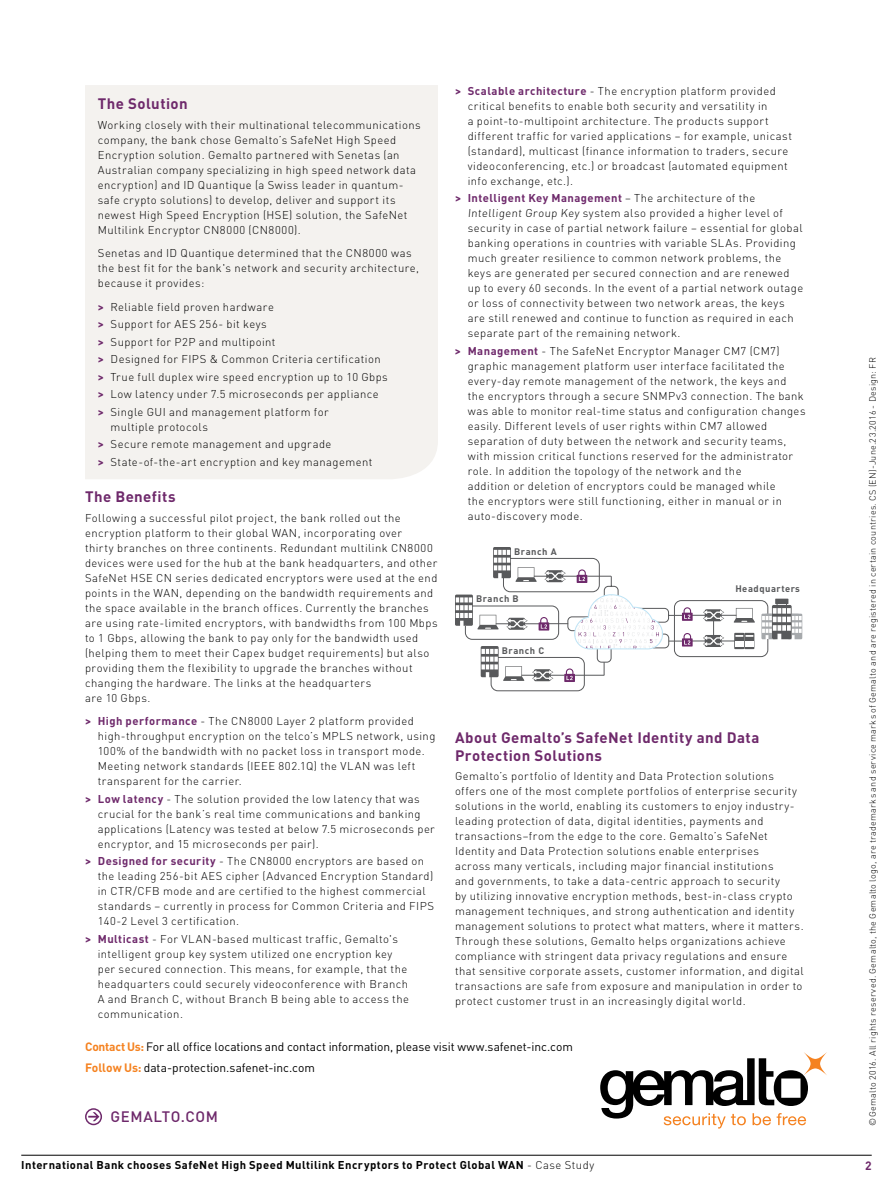
<style>
.page{position:relative;width:893px;height:1191px;background:#fff}
.page>*{position:absolute;margin:0;border:0;box-sizing:border-box;transform-origin:0 0}
.t1{font:700 15px/18px "DIN Pro";letter-spacing:.03em;color:#6e296b}
.t2{font:500 15px "DIN Pro";letter-spacing:.04em;color:#6e296b}
.t3{font:12px/21px "DIN Pro";letter-spacing:-.005em;color:#000}
.t4{font:700 12px "DIN Pro";color:#6e296b}
.t5{font:300 11.25px/15px "DIN Pro";letter-spacing:.04em;color:#000}
.t6{font:700 11.25px "DIN Pro";letter-spacing:.04em;color:#000}
.t7{font:700 9.45px "DIN Pro";letter-spacing:.055em;color:#58595b}
.t8{font:300 9px "DIN Pro";letter-spacing:.025em;color:#000}
.s1{font-weight:700;color:#6e296b}
.s2{font-weight:700;color:#f58220}
.s3{font-weight:300}
</style>
<div class="page">
<hr style="left:21px;top:1155px;width:851px;height:1px;background:#000">
<div style="left:85px;top:85px;width:353px;height:394px;background:#f4f2ef"></div>
<svg style="left:600px;top:1052px;width:227px;height:76px"></svg>
<svg style="left:85px;top:1108px;width:17px;height:17px"></svg>
<svg style="left:761px;top:598px;width:41px;height:41px"></svg>
<div style="left:491px;top:657px;width:94px;height:34px;border:1px solid #58595b;border-radius:7px"></div>
<svg style="left:455px;top:547px;width:300px;height:135px"></svg>
<h1 class="t1" style="left:98px;top:94px;width:91px">The Solution</h1>
<p class="t5" style="left:98px;top:116px;width:324px">Working closely with their multinational telecommunications company, the bank chose Gemalto’s SafeNet High Speed Encryption solution. Gemalto partnered with Senetas (an Australian company specializing in high speed network data encryption) and ID Quantique (a Swiss leader in quantum&shy;safe crypto solutions) to develop, deliver and support its newest High Speed Encryption (HSE) solution, the SafeNet Multilink Encryptor CN8000 (CN8000).</p>
<p class="t5" style="left:98px;top:245px;width:323px">Senetas and ID Quantique determined that the CN8000 was the best fit for the bank's network and security architecture, because it provides:</p>
<p class="t5" style="left:98px;top:297px;width:292px;line-height:17.5px"><span class="s1">&gt;</span> Reliable field proven hardware<br><span class="s1">&gt;</span> Support for AES 256- bit keys<br><span class="s1">&gt;</span> Support for P2P and multipoint<br><span class="s1">&gt;</span> Designed for FIPS &amp; Common Criteria certification <span class="s1">&gt;</span> True full duplex wire speed encryption up to 10 Gbps <span class="s1">&gt;</span> Low latency under 7.5 microseconds per appliance<br><span class="s1">&gt;</span> Single GUI and management platform for</p>
<p class="t5" style="left:98px;top:417px;width:276px;line-height:17.5px;text-indent:13px">multiple protocols<br><span class="s1">&gt;</span> Secure remote management and upgrade<br><span class="s1">&gt;</span> State-of-the-art encryption and key management</p>
<h1 class="t1" style="left:85px;top:487px;width:92px">The Benefits</h1>
<p class="t5" style="left:85px;top:509px;width:354px">Following a successful pilot project, the bank rolled out the encryption platform to their global WAN, incorporating over<br>thirty branches on three continents. Redundant multilink CN8000 devices were used for the hub at the bank headquarters, and other SafeNet HSE CN series dedicated encryptors were used at the end points in the WAN, depending on the bandwidth requirements and the space available in the branch offices. Currently the branches are using rate-limited encryptors, with bandwidths from 100 Mbps to 1 Gbps, allowing the bank to pay only for the bandwidth used (helping them to meet their Capex budget requirements) but also providing them the flexibility to upgrade the branches without changing the hardware. The links at the headquarters<br>are 10 Gbps.</p>
<p class="t5" style="left:98px;top:713px;width:339px;text-indent:-13px"><span class="s1">&gt; High performance</span> - The CN8000 Layer 2 platform provided high-throughput encryption on the telco’s MPLS network, using 100% of the bandwidth with no packet loss in transport mode.<br>Meeting network standards (IEEE 802.1Q) the VLAN was left transparent for the carrier.</p>
<p class="t5" style="left:98px;top:790px;width:339px;text-indent:-13px"><span class="s1">&gt; Low latency</span> - The solution provided the low latency that was crucial for the bank’s real time communications and banking applications (Latency was tested at below 7.5 microseconds per encryptor, and 15 microseconds per pair).</p>
<p class="t5" style="left:98px;top:853px;width:338px;text-indent:-13px"><span class="s1">&gt; Designed for security</span> - The CN8000 encryptors are based on the leading 256-bit AES cipher (Advanced Encryption Standard) in CTR/CFB mode and are certified to the highest commercial standards – currently in process for Common Criteria and FIPS 140-2 Level 3 certification.</p>
<p class="t5" style="left:98px;top:931px;width:313px;text-indent:-13px"><span class="s1">&gt; Multicast</span> - For VLAN-based multicast traffic, Gemalto's intelligent group key system utilized one encryption key per secured connection. This means, for example, that the headquarters could securely videoconference with Branch A and Branch C, without Branch B being able to access the communication.</p>
<p class="t5" style="left:468px;top:83px;width:326px;text-indent:-13px"><span class="s1">&gt; Scalable architecture</span> - The encryption platform provided critical benefits to enable both security and versatility in<br>a point-to-multipoint architecture. The products support different traffic for varied applications – for example, unicast (standard), multicast (finance information to traders, secure videoconferencing, etc.) or broadcast (automated equipment info exchange, etc.).</p>
<p class="t5" style="left:468px;top:190px;width:337px;text-indent:-13px"><span class="s1">&gt; Intelligent Key Management</span> – The architecture of the Intelligent Group Key system also provided a higher level of security in case of partial network failure – essential for global banking operations in countries with variable SLAs. Providing much greater resilience to common network problems, the keys are generated per secured connection and are renewed up to every 60 seconds. In the event of a partial network outage or loss of connectivity between two network areas, the keys are still renewed and continue to function as required in each separate part of the remaining network.</p>
<p class="t5" style="left:468px;top:343px;width:339px;text-indent:-13px"><span class="s1">&gt; Management</span> - The SafeNet Encryptor Manager CM7 (CM7) graphic management platform user interface facilitated the every-day remote management of the network, the keys and the encryptors through a secure SNMPv3 connection. The bank was able to monitor real-time status and configuration changes easily. Different levels of user rights within CM7 allowed separation of duty between the network and security teams, with mission critical functions reserved for the administrator role. In addition the topology of the network and the<br>addition or deletion of encryptors could be managed while<br>the encryptors were still functioning, either in manual or in auto-discovery mode.</p>
<p class="t7" style="left:514px;top:545px;width:44px">Branch A</p>
<p class="t7" style="left:476px;top:592px;width:44px">Branch B</p>
<p class="t7" style="left:502px;top:644px;width:44px">Branch C</p>
<p class="t7" style="left:735px;top:582px;width:66px">Headquarters</p>
<h1 class="t1" style="left:455px;top:728px;width:306px">About Gemalto’s SafeNet Identity and Data<br>Protection Solutions</h1>
<p class="t5" style="left:455px;top:768px;width:350px">Gemalto’s portfolio of Identity and Data Protection solutions offers one of the most complete portfolios of enterprise security solutions in the world, enabling its customers to enjoy industry&shy;leading protection of data, digital identities, payments and transactions–from the edge to the core. Gemalto’s SafeNet Identity and Data Protection solutions enable enterprises<br>across many verticals, including major financial institutions<br>and governments, to take a data-centric approach to security<br>by utilizing innovative encryption methods, best-in-class crypto management techniques, and strong authentication and identity management solutions to protect what matters, where it matters.<br>Through these solutions, Gemalto helps organizations achieve compliance with stringent data privacy regulations and ensure that sensitive corporate assets, customer information, and digital transactions are safe from exposure and manipulation in order to protect customer trust in an increasingly digital world.</p>
<p class="t3" style="left:85px;top:1036px;width:489px"><span class="s2">Contact Us:</span> For all office locations and contact information, please visit www.safenet-inc.com<br><span class="s2">Follow Us:</span> data-protection.safenet-inc.com</p>
<h1 class="t2" style="left:111px;top:1106px;width:109px">GEMALTO.COM</h1>
<p class="t8" style="left:867px;top:1125px;width:770px;rotate:-90deg">©Gemalto 2016. All rights reserved. Gemalto, the Gemalto logo, are trademarks and service marks of Gemalto and are registered in certain countries. CS (EN)-June.23.2016 - Design: FR</p>
<p class="t6" style="left:21px;top:1157px;width:574px">International Bank chooses SafeNet High Speed Multilink Encryptors to Protect Global WAN <span class="s3">- Case Study</span></p>
<p class="t4" style="left:865px;top:1157px;width:8px">2</p>
</div>
